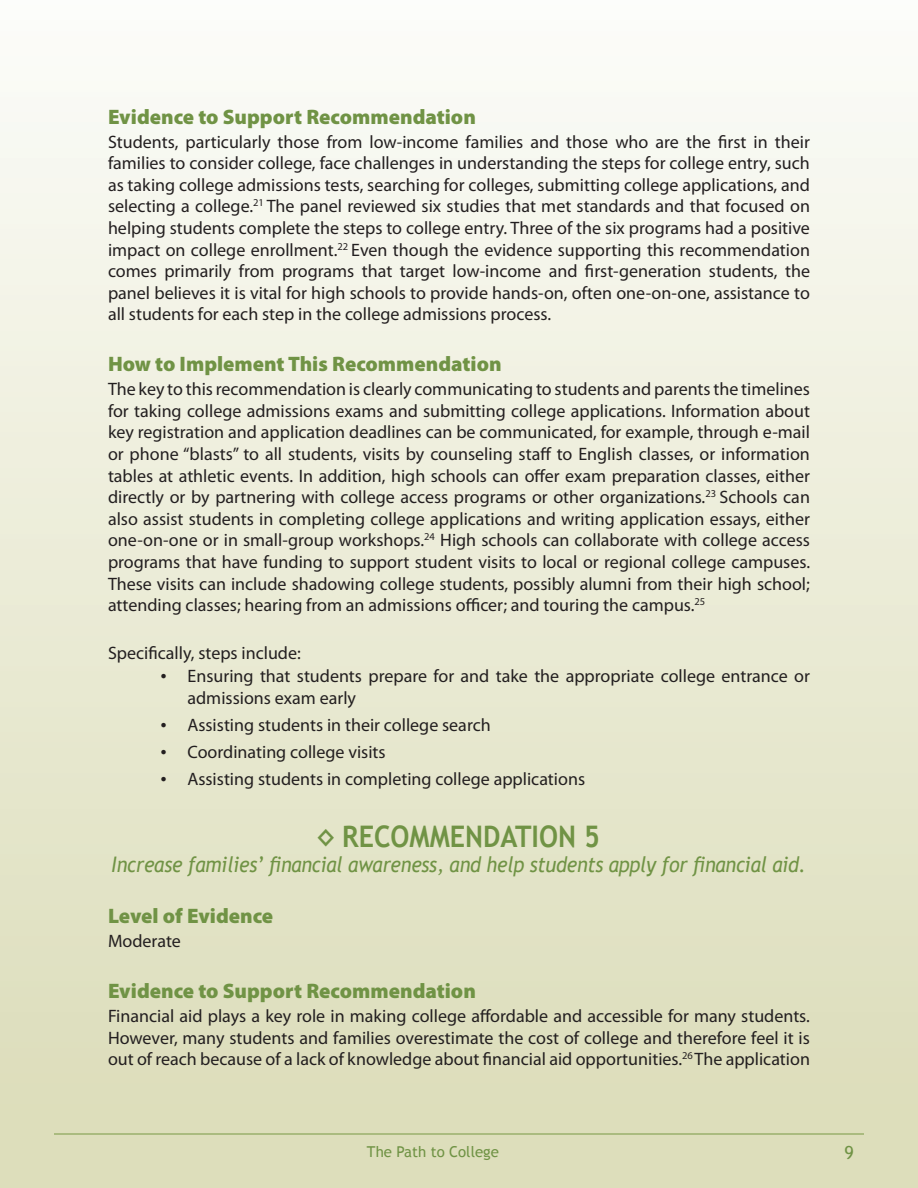
<style>
.page{position:relative;width:918px;height:1188px;background:#fff}
.page>*{position:absolute;margin:0;border:0;box-sizing:border-box;transform-origin:0 0}
.Recommendations{font:700 29.7px "Trebuchet MS";color:#709345;scale:.91 1}
.Actual_Recommendatio{font:italic 21.45px "Trebuchet MS";letter-spacing:-.01em;color:#709345;scale:.91 1}
.Heading_3{font:900 21px "Myriad Pro";color:#709345}
.Bullets{font:18px/21.6px "Myriad Pro";color:#231f20;text-align:justify}
.t1{font:18px "Trebuchet MS";color:#709345}
.t2{font:15px "Trebuchet MS";color:#709345}
.s1{font-family:"Times New Roman"}
</style>
<div class="page">
<div style="left:0;top:0;width:918px;height:1188px;background:linear-gradient(to bottom,#fcfcf9,#dadbb6)"></div>
<hr style="left:54px;top:1134px;width:810px;height:1px;background:#789945">
<p class="Heading_3" style="left:108px;top:105px;width:369px">Evidence to Support Recommendation</p>
<p class="Bullets" style="left:108px;top:131px;width:704px">Students, particularly those from low-income families and those who are the first in their families to consider college, face challenges in understanding the steps for college entry, such as taking college admissions tests, searching for colleges, submitting college applications, and selecting a college.<sup>21</sup> The panel reviewed six studies that met standards and that focused on helping students complete the steps to college entry. Three of the six programs had a positive impact on college enrollment.<sup>22</sup> Even though the evidence supporting this recommendation comes primarily from programs that target low-income and first-generation students, the panel believes it is vital for high schools to provide hands-on, often one-on-one, assistance to all students for each step in the college admissions process.</p>
<p class="Heading_3" style="left:108px;top:352px;width:395px">How to Implement This Recommendation</p>
<p class="Bullets" style="left:108px;top:379px;width:704px">The key to this recommendation is clearly communicating to students and parents the timelines for taking college admissions exams and submitting college applications. Information about key registration and application deadlines can be communicated, for example, through e-mail or phone “blasts” to all students, visits by counseling staff to English classes, or information tables at athletic events. In addition, high schools can offer exam preparation classes, either directly or by partnering with college access programs or other organizations.<sup>23</sup> Schools can also assist students in completing college applications and writing application essays, either one-on-one or in small-group workshops.<sup>24</sup> High schools can collaborate with college access programs that have funding to support student visits to local or regional college campuses.<br>These visits can include shadowing college students, possibly alumni from their high school; attending classes; hearing from an admissions officer; and touring the campus.<sup>25</sup></p>
<p class="Bullets" style="left:108px;top:642px;width:194px">Specifically, steps include:</p>
<p class="Bullets" style="left:188px;top:666px;width:624px;text-indent:-27px"><span class="s1">•</span> Ensuring that students prepare for and take the appropriate college entrance or admissions exam early</p>
<p class="Bullets" style="left:160px;top:715px;width:332px"><span class="s1">•</span> Assisting students in their college search</p>
<p class="Bullets" style="left:160px;top:742px;width:227px"><span class="s1">•</span> Coordinating college visits</p>
<p class="Bullets" style="left:160px;top:769px;width:426px"><span class="s1">•</span> Assisting students in completing college applications</p>
<p class="Recommendations" style="left:318px;top:818px;width:312px">◊ RECOMMENDATION 5</p>
<p class="Actual_Recommendatio" style="left:112px;top:852px;width:765px">Increase families’ financial awareness, and help students apply for financial aid.</p>
<p class="Heading_3" style="left:108px;top:904px;width:167px">Level of Evidence</p>
<p class="Bullets" style="left:108px;top:931px;width:74px">Moderate</p>
<p class="Heading_3" style="left:108px;top:979px;width:369px">Evidence to Support Recommendation</p>
<p class="Bullets" style="left:108px;top:1005px;width:704px">Financial aid plays a key role in making college affordable and accessible for many students.<br>However, many students and families overestimate the cost of college and therefore feel it is out of reach because of a lack of knowledge about financial aid opportunities.<sup>26</sup> The application</p>
<p class="t2" style="left:367px;top:1143px;width:134px">The Path to College</p>
<p class="t1" style="left:845px;top:1142px;width:11px">9</p>
</div>
